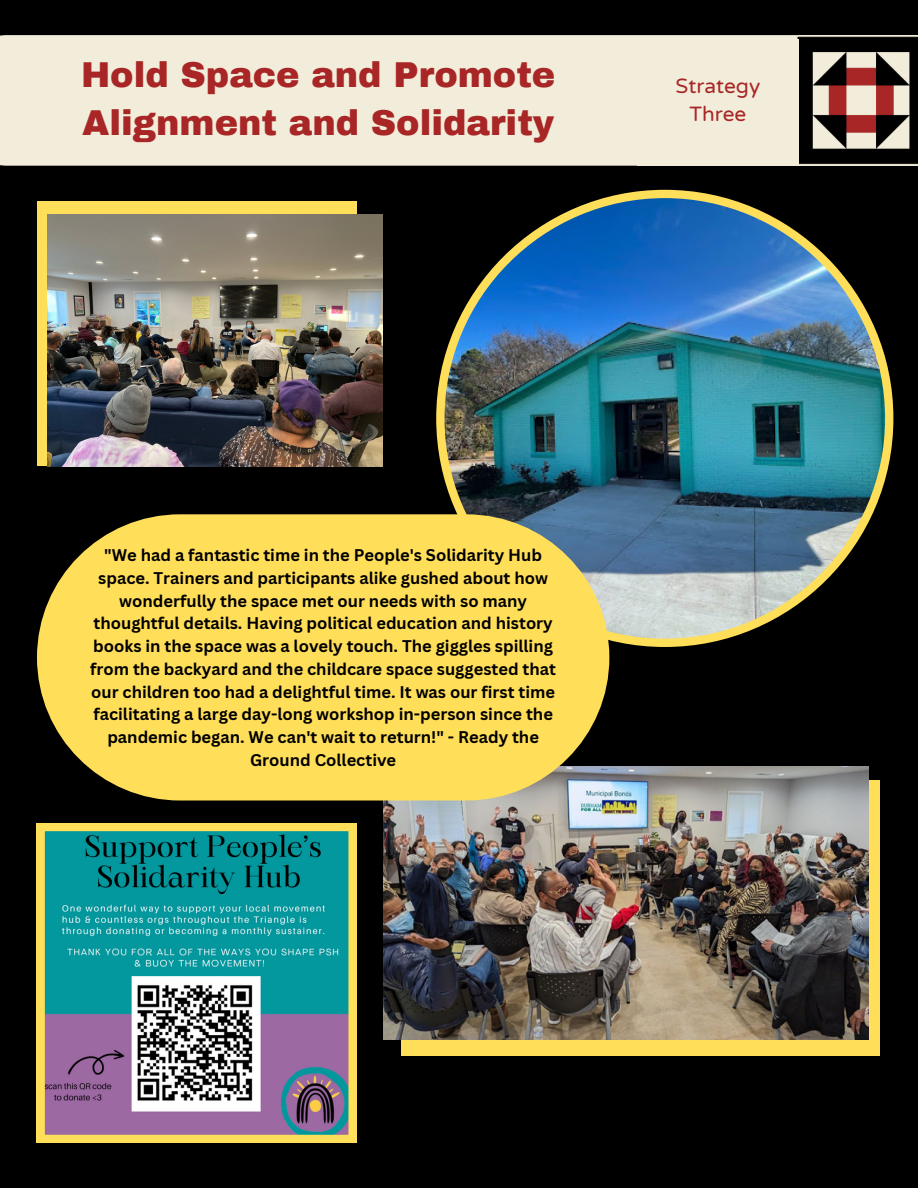
<style>
.page{position:relative;width:918px;height:1188px;background:#000}
.page>*{position:absolute;margin:0;border:0;box-sizing:border-box;transform-origin:0 0}
.t1{font:900 35.1px/48.3px "Archivo";color:#a82626}
.t2{font:20.85px/28.2px "Varela Round";color:#a82626;text-align:center}
.t3{font:700 16.5px/22.8px "Canva Sans";color:#000;text-align:center}
</style>
<div class="page">
<div style="left:0;top:35px;width:637px;height:131px;background:#f2eddb"></div>
<img style="left:637px;top:35px;width:281px;height:131px">
<div style="left:637px;top:39px;width:162px;height:126px;background:#f2eddb"></div>
<div style="left:401px;top:781px;width:479px;height:275px;background:#ffde59"></div>
<img style="left:383px;top:767px;width:485px;height:273px">
<div style="left:37px;top:202px;width:319px;height:264px;background:#ffde59"></div>
<img style="left:48px;top:215px;width:335px;height:252px">
<img style="left:436px;top:190px;width:457px;height:457px">
<div style="left:37px;top:514px;width:572px;height:287px;background:#ffde59;border-radius:143px"></div>
<svg style="left:37px;top:823px;width:319px;height:320px"></svg>
<h1 class="t1" style="left:81px;top:51px;width:476px">Hold Space and Promote<br>Alignment and Solidarity</h1>
<p class="t2" style="left:676px;top:72px;width:86px">Strategy<br>Three</p>
<p class="t3" style="left:90px;top:543px;width:467px">"We had a fantastic time in the People's Solidarity Hub space. Trainers and participants alike gushed about how wonderfully the space met our needs with so many thoughtful details. Having political education and history books in the space was a lovely touch. The giggles spilling from the backyard and the childcare space suggested that our children too had a delightful time. It was our first time facilitating a large day-long workshop in-person since the pandemic began. We can't wait to return!" - Ready the Ground Collective</p>
</div>
